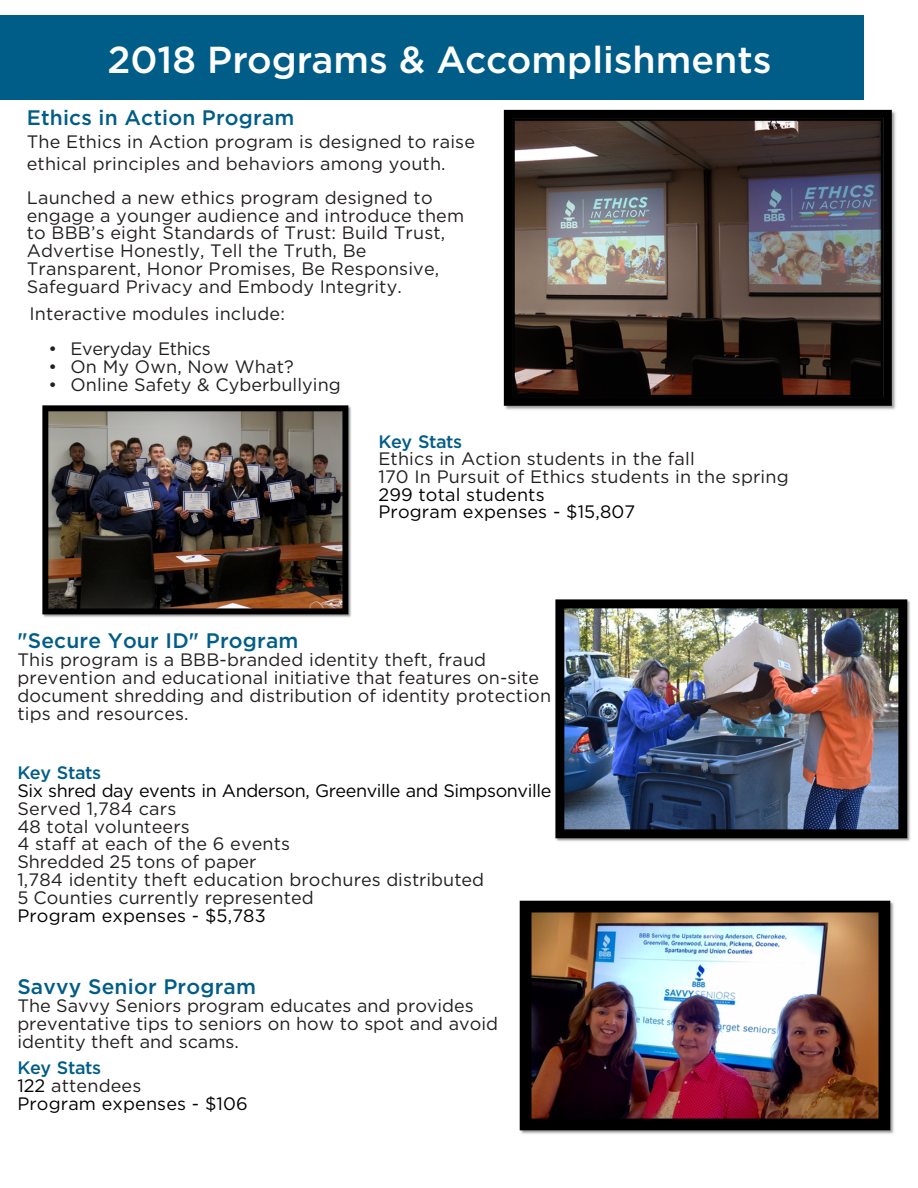
<style>
.page{position:relative;width:918px;height:1188px;background:#fff}
.page>*{position:absolute;margin:0;border:0;box-sizing:border-box;transform-origin:0 0}
.t1{font:500 37.5px "Gotham";color:#fff}
.t2{font:500 21px "Gotham";letter-spacing:.01em;color:#005d87}
.t3{font:18px/17.9px "Gotham";letter-spacing:.01em;color:#231f20}
.t4{font:18px/17.9px "Gotham";letter-spacing:.01em;color:#000}
.t5{font:18px "Gotham";letter-spacing:-.02em;color:#231f20}
.s1{font-weight:500;color:#005d87}
.s2{color:#000}
.s3{color:#231f20}
</style>
<div class="page">
<div style="left:0;top:15px;width:864px;height:85px;background:#005d87"></div>
<img style="left:42px;top:405px;width:309px;height:212px">
<img style="left:503px;top:109px;width:393px;height:301px">
<img style="left:555px;top:599px;width:355px;height:242px">
<img style="left:519px;top:900px;width:375px;height:234px">
<p class="t1" style="left:108px;top:35px;width:665px">2018 Programs &amp; Accomplishments</p>
<p class="t2" style="left:27px;top:104px;width:269px">Ethics in Action Program</p>
<p class="t3" style="left:27px;top:130px;width:450px;line-height:21.6px">The Ethics in Action program is designed to raise ethical principles and behaviors among youth.</p>
<p class="t3" style="left:27px;top:188px;width:439px">Launched a new ethics program designed to engage a younger audience and introduce them to BBB’s eight Standards of Trust: Build Trust, Advertise Honestly, Tell the Truth, Be Transparent, Honor Promises, Be Responsive, Safeguard Privacy and Embody Integrity.</p>
<p class="t3" style="left:29px;top:305px;width:257px">Interactive modules include:</p>
<p class="t5" style="left:48px;top:337px;width:164px">• Everyday Ethics</p>
<p class="t3" style="left:48px;top:357px;width:247px">• On My Own, Now What?</p>
<p class="t3" style="left:48px;top:375px;width:294px">• Online Safety &amp; Cyberbullying</p>
<p class="t3" style="left:378px;top:432px;width:412px"><span class="s1">Key Stats<br></span>Ethics in Action students in the fall<br>170 In Pursuit of Ethics students in the spring<br><span class="s2">299 total students<br>Program expenses - $15,807</span></p>
<p class="t2" style="left:17px;top:627px;width:283px">"Secure Your ID" Program</p>
<p class="t3" style="left:17px;top:651px;width:535px">This program is a BBB-branded identity theft, fraud prevention and educational initiative that features on-site document shredding and distribution of identity protection tips and resources.</p>
<p class="t3" style="left:17px;top:763px;width:536px"><span class="s1">Key Stats<br></span><span class="s2">Six shred day events in Anderson, Greenville and Simpsonville<br></span>Served 1,784 cars<br>48 total volunteers<br>4 staff at each of the 6 events<br>Shredded 25 tons of paper<br>1,784 identity theft education brochures distributed<br>5 Counties currently represented<br><span class="s2">Program expenses - $5,783</span></p>
<p class="t2" style="left:17px;top:973px;width:240px">Savvy Senior Program</p>
<p class="t3" style="left:17px;top:997px;width:482px">The Savvy Seniors program educates and provides preventative tips to seniors on how to spot and avoid identity theft and scams.</p>
<p class="t4" style="left:17px;top:1058px;width:232px"><span class="s1">Key Stats<br></span>122 <span class="s3">attendees<br></span>Program expenses - $106</p>
</div>
